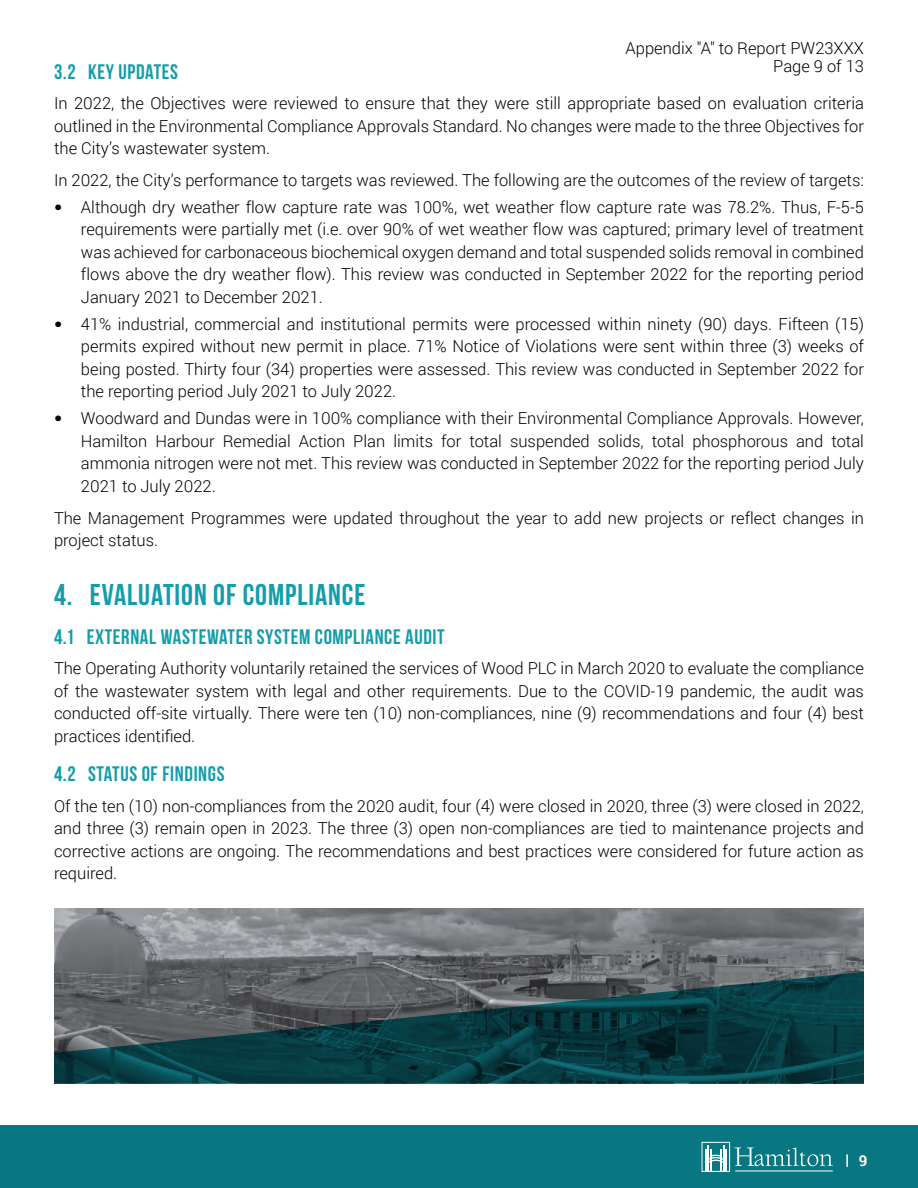
<style>
.page{position:relative;width:918px;height:1188px;background:#fff}
.page>*{position:absolute;margin:0;border:0;box-sizing:border-box;transform-origin:0 0}
.t1{font:30px "Bebas Neue";letter-spacing:.03em;color:#149daa}
.t2{font:21px "Bebas Neue";letter-spacing:.03em;color:#149daa}
.t3{font:300 16.5px/22.5px "Roboto";color:#000;text-align:justify}
.t4{font:700 15px "Roboto";color:#fff}
.s1{font-family:"Frutiger 45"}
</style>
<div class="page">
<div style="left:0;top:1125px;width:918px;height:63px;background:#097782"></div>
<div style="left:702px;top:1142px;width:28px;height:30px;border:1px solid #fff"></div>
<hr style="left:705px;top:1150px;width:2px;height:21px;background:#fff">
<hr style="left:725px;top:1150px;width:2px;height:21px;background:#fff">
<svg style="left:706px;top:1145px;width:20px;height:26px"></svg>
<svg style="left:735px;top:1147px;width:98px;height:19px"></svg>
<hr style="left:735px;top:1171px;width:98px;height:1px;background:#fff">
<svg style="left:846px;top:1154px;width:2px;height:13px"></svg>
<img style="left:54px;top:908px;width:810px;height:64px">
<svg style="left:54px;top:972px;width:810px;height:112px;background:#27494e"></svg>
<p class="t3" style="left:626px;top:39px;width:240px;line-height:18px;text-align:right">Appendix "A" to Report PW23XXX<br>Page 9 of 13</p>
<h3 class="t2" style="left:54px;top:60px;width:126px">3.2 KEY UPDATES</h3>
<p class="t3" style="left:54px;top:92px;width:811px">In 2022, the Objectives were reviewed to ensure that they were still appropriate based on evaluation criteria</p>
<p class="t3" style="left:54px;top:114px;width:812px">outlined in the Environmental Compliance Approvals Standard. No changes were made to the three Objectives for the City’s wastewater system.</p>
<p class="t3" style="left:54px;top:168px;width:811px">In 2022, the City’s performance to targets was reviewed. The following are the outcomes of the review of targets:</p>
<p class="t3" style="left:54px;top:195px;width:811px"><span class="s1">•</span> Although dry weather flow capture rate was 100%, wet weather flow capture rate was 78.2%. Thus, F-5-5</p>
<p class="t3" style="left:81px;top:218px;width:784px">requirements were partially met (i.e. over 90% of wet weather flow was captured; primary level of treatment was achieved for carbonaceous biochemical oxygen demand and total suspended solids removal in combined flows above the dry weather flow). This review was conducted in September 2022 for the reporting period January 2021 to December 2021.</p>
<p class="t3" style="left:81px;top:312px;width:785px;text-indent:-27px"><span class="s1">•</span> 41% industrial, commercial and institutional permits were processed within ninety (90) days. Fifteen (15) permits expired without new permit in place. 71% Notice of Violations were sent within three (3) weeks of being posted. Thirty four (34) properties were assessed. This review was conducted in September 2022 for the reporting period July 2021 to July 2022.</p>
<p class="t3" style="left:81px;top:407px;width:785px;text-indent:-27px"><span class="s1">•</span> Woodward and Dundas were in 100% compliance with their Environmental Compliance Approvals. However, Hamilton Harbour Remedial Action Plan limits for total suspended solids, total phosphorous and total ammonia nitrogen were not met. This review was conducted in September 2022 for the reporting period July 2021 to July 2022.</p>
<p class="t3" style="left:54px;top:506px;width:812px">The Management Programmes were updated throughout the year to add new projects or reflect changes in project status.</p>
<h2 class="t1" style="left:54px;top:578px;width:313px">4. EVALUATION OF COMPLIANCE</h2>
<h3 class="t2" style="left:54px;top:625px;width:392px">4.1 EXTERNAL WASTEWATER SYSTEM COMPLIANCE AUDIT</h3>
<p class="t3" style="left:54px;top:657px;width:812px">The Operating Authority voluntarily retained the services of Wood PLC in March 2020 to evaluate the compliance</p>
<p class="t3" style="left:54px;top:679px;width:812px">of the wastewater system with legal and other requirements. Due to the COVID-19 pandemic, the audit was</p>
<p class="t3" style="left:54px;top:702px;width:811px">conducted off-site virtually. There were ten (10) non-compliances, nine (9) recommendations and four (4) best</p>
<p class="t3" style="left:54px;top:724px;width:143px">practices identified.</p>
<h3 class="t2" style="left:54px;top:762px;width:172px">4.2 STATUS OF FINDINGS</h3>
<p class="t3" style="left:54px;top:794px;width:812px">Of the ten (10) non-compliances from the 2020 audit, four (4) were closed in 2020, three (3) were closed in 2022, and three (3) remain open in 2023. The three (3) open non-compliances are tied to maintenance projects and corrective actions are ongoing. The recommendations and best practices were considered for future action as required.</p>
<p class="t4" style="left:859px;top:1150px;width:10px">9</p>
</div>
